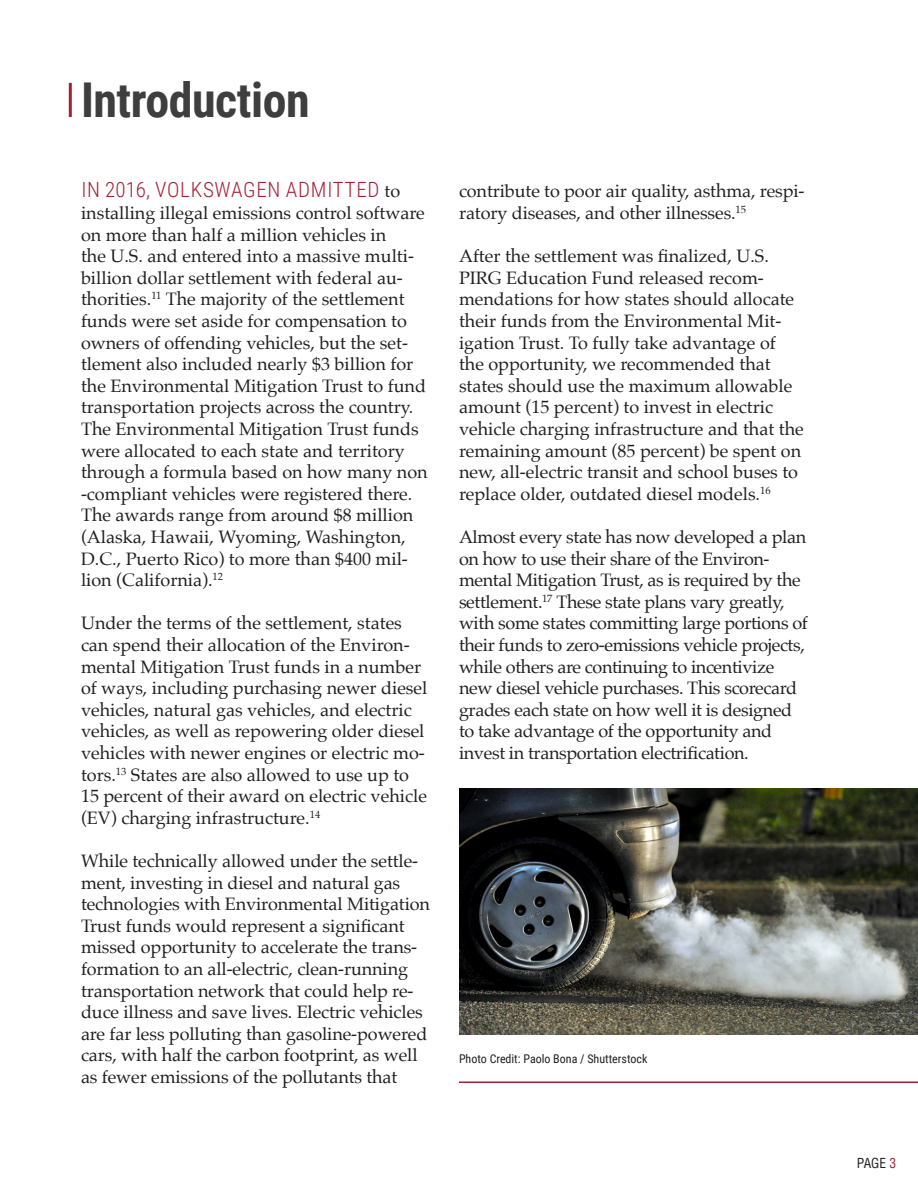
<style>
.page{position:relative;width:918px;height:1188px;background:#fff}
.page>*{position:absolute;margin:0;border:0;box-sizing:border-box;transform-origin:0 0}
.Section_Header{font:700 48px "Roboto Condensed";letter-spacing:-.01em;color:#3e3e3f}
.Body{font:300 21px "Roboto Condensed";letter-spacing:.035em;color:#a62035}
.Body-2{font:18px/21.6px "Palatino";color:#231f20}
.Body-3{font:18px/21.6px "Palatino";letter-spacing:-.02em;color:#231f20}
.t1{font:condensed 13.5px "Helvetica";color:#231f20}
.Photo_Caption{font:12px "Roboto Condensed";color:#231f20}
.s1{font-family:"Palatino";font-weight:400;font-size:18px;color:#231f20}
.s2{color:#a62035}
</style>
<div class="page">
<img style="left:459px;top:788px;width:459px;height:246px">
<hr style="left:459px;top:1082px;width:459px;height:1px;background:#a62035">
<hr style="left:69px;top:83px;width:3px;height:34px;background:#a62035">
<p class="Section_Header" style="left:81px;top:66px;width:230px">Introduction</p>
<p class="Body" style="left:81px;top:175px;width:320px">IN 2016, VOLKSWAGEN ADMITTED <span class="s1">to</span></p>
<p class="Body-2" style="left:81px;top:202px;width:348px">installing illegal emissions control software on more than half a million vehicles in<br>the U.S. and entered into a massive multi&shy;billion dollar settlement with federal au&shy;thorities.<sup>11</sup> The majority of the settlement funds were set aside for compensation to owners of offending vehicles, but the set&shy;tlement also included nearly $3 billion for the Environmental Mitigation Trust to fund transportation projects across the country.<br>The Environmental Mitigation Trust funds were allocated to each state and territory through a formula based on how many non -compliant vehicles were registered there.<br>The awards range from around $8 million (Alaska, Hawaii, Wyoming, Washington, D.C., Puerto Rico) to more than $400 mil&shy;lion (California).<sup>12</sup></p>
<p class="Body-2" style="left:81px;top:612px;width:348px">Under the terms of the settlement, states can spend their allocation of the Environ&shy;mental Mitigation Trust funds in a number of ways, including purchasing newer diesel vehicles, natural gas vehicles, and electric vehicles, as well as repowering older diesel vehicles with newer engines or electric mo&shy;tors.<sup>13</sup> States are also allowed to use up to 15 percent of their award on electric vehicle (EV) charging infrastructure.<sup>14</sup></p>
<p class="Body-2" style="left:81px;top:850px;width:351px">While technically allowed under the settle&shy;ment, investing in diesel and natural gas technologies with Environmental Mitigation Trust funds would represent a significant missed opportunity to accelerate the trans&shy;formation to an all-electric, clean-running transportation network that could help re&shy;duce illness and save lives. Electric vehicles are far less polluting than gasoline-powered cars, with half the carbon footprint, as well as fewer emissions of the pollutants that</p>
<p class="Body-2" style="left:459px;top:180px;width:347px">contribute to poor air quality, asthma, respi&shy;ratory diseases, and other illnesses.<sup>15</sup></p>
<p class="Body-2" style="left:459px;top:245px;width:346px">After the settlement was finalized, U.S.<br>PIRG Education Fund released recom&shy;mendations for how states should allocate their funds from the Environmental Mit&shy;igation Trust. To fully take advantage of the opportunity, we recommended that states should use the maximum allowable amount (15 percent) to invest in electric vehicle charging infrastructure and that the remaining amount (85 percent) be spent on new, all-electric transit and school buses to replace older, outdated diesel models.<sup>16</sup></p>
<p class="Body-3" style="left:459px;top:526px;width:350px">Almost every state has now developed a plan on how to use their share of the Environ&shy;mental Mitigation Trust, as is required by the settlement.<sup>17</sup> These state plans vary greatly, with some states committing large portions of their funds to zero-emissions vehicle projects, while others are continuing to incentivize new diesel vehicle purchases. This scorecard grades each state on how well it is designed to take advantage of the opportunity and invest in transportation electrification.</p>
<p class="Photo_Caption" style="left:459px;top:1050px;width:190px">Photo Credit: Paolo Bona / Shutterstock</p>
<p class="t1" style="left:857px;top:1155px;width:41px">PAGE <span class="s2">3</span></p>
</div>
